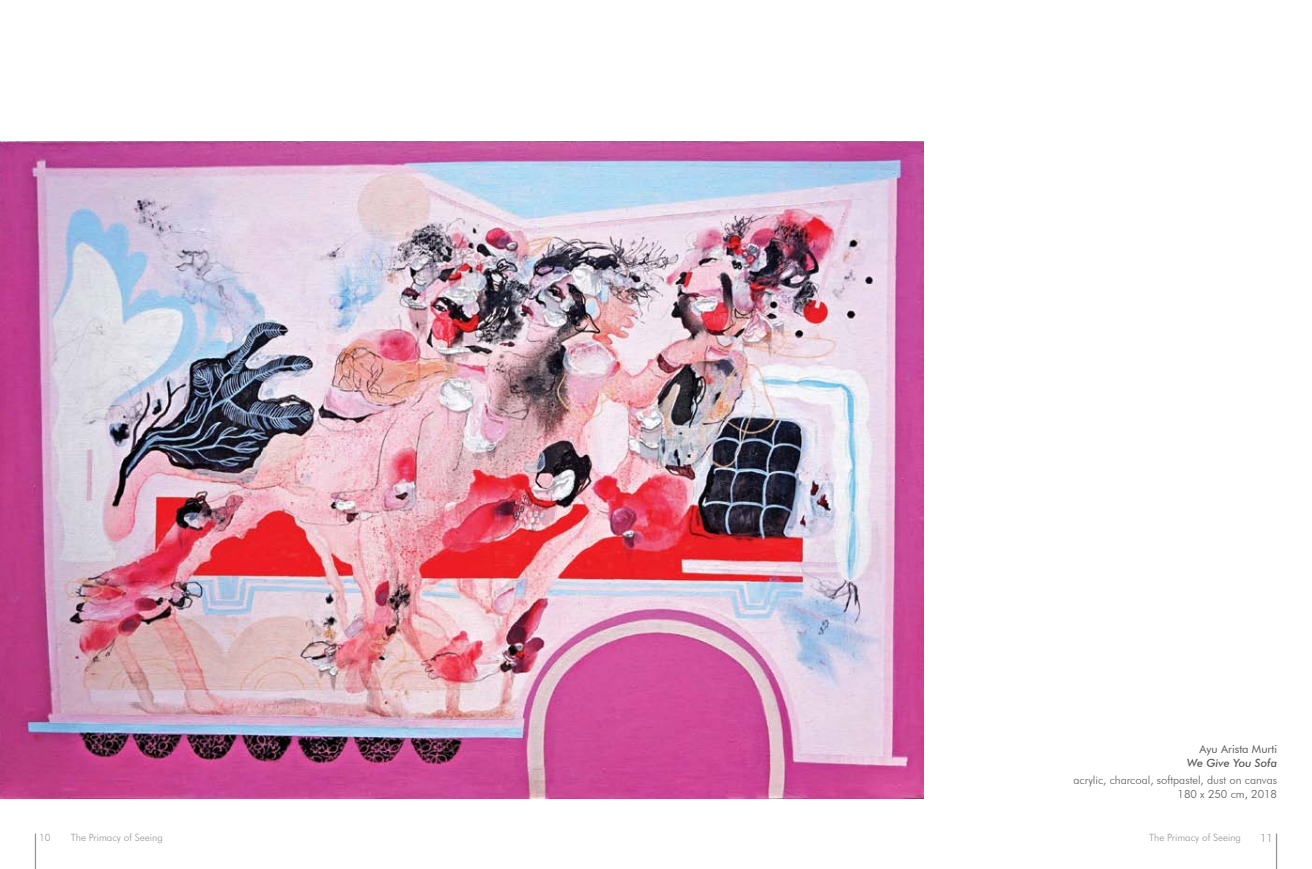
<style>
.page{position:relative;width:1312px;height:869px;background:#fff}
.page>*{position:absolute;margin:0;border:0;box-sizing:border-box;transform-origin:0 0}
.t1{font:300 11.25px/13.5px "Futura BT";color:#58595b;text-align:right}
.t2{font:11.25px "Futura BT";color:#58595b}
.t3{font:italic 500 11.25px "Futura BT";color:#58595b}
.t4{font:300 11.25px "Futura BT";color:#939598}
.t5{font:300 10px "Futura BT";color:#939598}
</style>
<div class="page">
<hr style="left:35px;top:833px;width:1px;height:35px;background:#939598">
<hr style="left:1275px;top:833px;width:1px;height:35px;background:#939598">
<img style="left:0;top:142px;width:923px;height:655px">
<p class="t2" style="left:1199px;top:742px;width:79px">Ayu Arista Murti</p>
<p class="t3" style="left:1186px;top:755px;width:91px">We Give You Sofa</p>
<p class="t1" style="left:1073px;top:773px;width:205px">acrylic, charcoal, softpastel, dust on canvas<br>180 x 250 cm, 2018</p>
<p class="t5" style="left:39px;top:831px;width:13px">10</p>
<p class="t5" style="left:71px;top:831px;width:93px">The Primacy of Seeing</p>
<p class="t5" style="left:1148px;top:831px;width:93px">The Primacy of Seeing</p>
<p class="t4" style="left:1259px;top:830px;width:14px">11</p>
</div>
